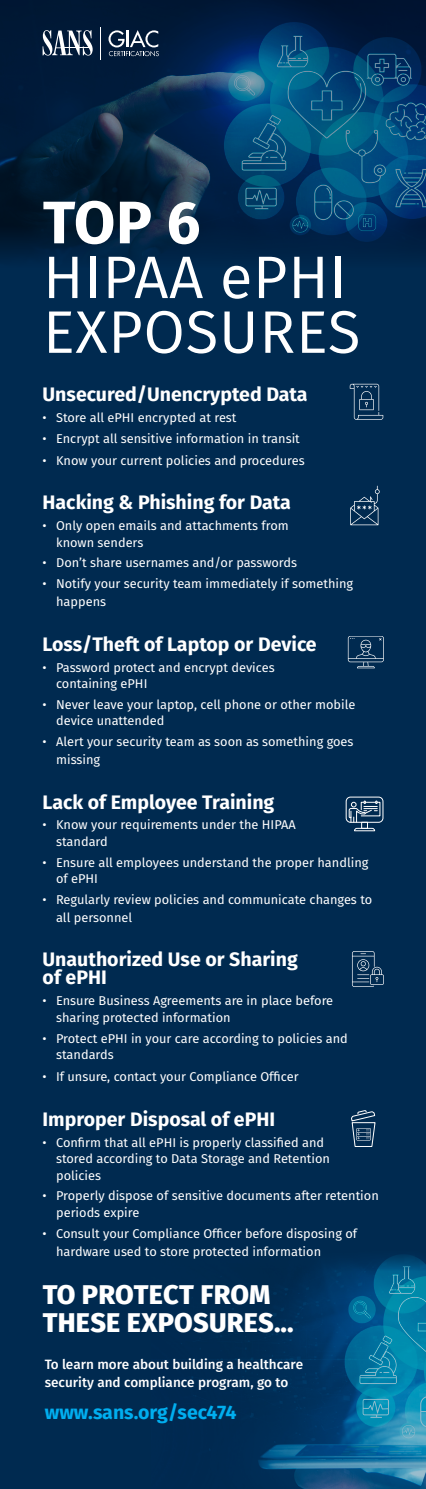
<style>
.page{position:relative;width:426px;height:1489px;background:#fff}
.page>*{position:absolute;margin:0;border:0;box-sizing:border-box;transform-origin:0 0}
.t1{font:60px/54.8px "Fira Sans";letter-spacing:.01em;color:#fff}
.t2{font:700 60px "Fira Sans";color:#fff}
.t3{font:800 27px/27.8px "Fira Sans";letter-spacing:.01em;color:#fff}
.t4{font:700 19.5px/18px "Fira Sans";color:#fff}
.t5{font:700 19.5px "Fira Sans";color:#00aeef}
.t6{font:500 13.5px/18px "Fira Sans";color:#fff}
.t7{font:12.75px/16.5px "Fira Sans";color:#fff}
</style>
<div class="page">
<div style="left:0;top:0;width:425px;height:1488px;background:#002a50"></div>
<img style="left:181px;top:1254px;width:244px;height:234px">
<img style="left:0;top:0;width:425px;height:259px">
<svg style="left:349px;top:384px;width:34px;height:36px"></svg>
<svg style="left:350px;top:485px;width:29px;height:40px"></svg>
<svg style="left:347px;top:636px;width:36px;height:32px"></svg>
<svg style="left:352px;top:951px;width:31px;height:35px"></svg>
<div style="left:345px;top:796px;width:38px;height:26px;border:1px solid #fff;border-radius:4px"></div>
<svg style="left:348px;top:800px;width:32px;height:31px"></svg>
<svg style="left:351px;top:1110px;width:24px;height:36px"></svg>
<svg style="left:43px;top:30px;width:49px;height:26px"></svg>
<hr style="left:61px;top:47px;width:30px;height:1px;background:#fff">
<hr style="left:100px;top:27px;width:1px;height:33px;background:#fff">
<svg style="left:108px;top:30px;width:51px;height:26px"></svg>
<h1 class="t2" style="left:43px;top:172px;width:159px">TOP 6</h1>
<h1 class="t1" style="left:43px;top:248px;width:318px">HIPAA ePHI<br>EXPOSURES</h1>
<h3 class="t4" style="left:43px;top:384px;width:266px">Unsecured/Unencrypted Data</h3>
<p class="t7" style="left:43px;top:409px;width:195px">• Store all ePHI encrypted at rest</p>
<p class="t7" style="left:43px;top:429px;width:258px">• Encrypt all sensitive information in transit</p>
<p class="t7" style="left:43px;top:452px;width:263px">• Know your current policies and procedures</p>
<h3 class="t4" style="left:43px;top:492px;width:249px">Hacking &amp; Phishing for Data</h3>
<p class="t7" style="left:56px;top:517px;width:234px;text-indent:-14px">• Only open emails and attachments from known senders</p>
<p class="t7" style="left:43px;top:554px;width:256px">• Don’t share usernames and/or passwords</p>
<p class="t7" style="left:56px;top:574px;width:298px;line-height:18px;text-indent:-14px">• Notify your security team immediately if something happens</p>
<h3 class="t4" style="left:43px;top:633px;width:275px">Loss/Theft of Laptop or Device</h3>
<p class="t7" style="left:56px;top:658px;width:220px;text-indent:-14px">• Password protect and encrypt devices containing ePHI</p>
<p class="t7" style="left:56px;top:695px;width:300px;text-indent:-14px">• Never leave your laptop, cell phone or other mobile device unattended</p>
<p class="t7" style="left:56px;top:732px;width:298px;line-height:18px;text-indent:-14px">• Alert your security team as soon as something goes missing</p>
<h3 class="t4" style="left:43px;top:791px;width:233px">Lack of Employee Training</h3>
<p class="t7" style="left:56px;top:816px;width:241px;text-indent:-14px">• Know your requirements under the HIPAA standard</p>
<p class="t7" style="left:56px;top:853px;width:313px;text-indent:-14px">• Ensure all employees understand the proper handling of ePHI</p>
<p class="t7" style="left:56px;top:890px;width:317px;line-height:18px;text-indent:-14px">• Regularly review policies and communicate changes to all personnel</p>
<h3 class="t4" style="left:43px;top:949px;width:256px">Unauthorized Use or Sharing of ePHI</h3>
<p class="t7" style="left:56px;top:992px;width:278px;text-indent:-14px">• Ensure Business Agreements are in place before sharing protected information</p>
<p class="t7" style="left:56px;top:1029px;width:293px;text-indent:-14px">• Protect ePHI in your care according to policies and standards</p>
<p class="t7" style="left:43px;top:1068px;width:257px">• If unsure, contact your Compliance Officer</p>
<h3 class="t4" style="left:43px;top:1108px;width:234px">Improper Disposal of ePHI</h3>
<p class="t7" style="left:56px;top:1133px;width:275px;text-indent:-14px">• Confirm that all ePHI is properly classified and stored according to Data Storage and Retention policies</p>
<p class="t7" style="left:56px;top:1187px;width:324px;text-indent:-14px">• Properly dispose of sensitive documents after retention periods expire</p>
<p class="t7" style="left:56px;top:1223px;width:302px;line-height:18px;text-indent:-14px">• Consult your Compliance Officer before disposing of hardware used to store protected information</p>
<h2 class="t3" style="left:43px;top:1280px;width:252px">TO PROTECT FROM<br>THESE EXPOSURES...</h2>
<p class="t6" style="left:45px;top:1355px;width:260px">To learn more about building a healthcare security and compliance program, go to</p>
<h3 class="t5" style="left:45px;top:1395px;width:193px">www.sans.org/sec474</h3>
</div>
